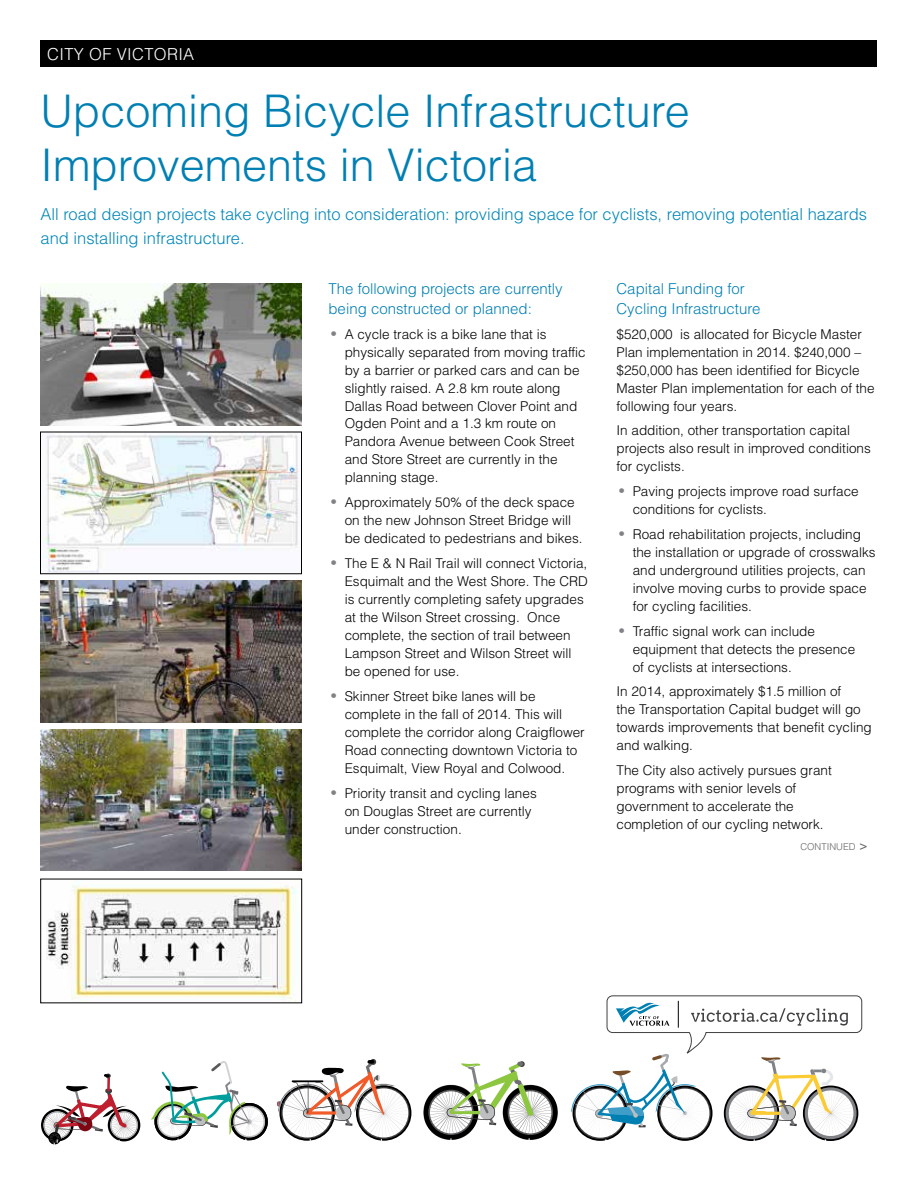
<style>
.page{position:relative;width:918px;height:1188px;background:#fff}
.page>*{position:absolute;margin:0;border:0;box-sizing:border-box;transform-origin:0 0}
.t1{font:300 45px/54px "Helvetica LT Std";color:#007fb3}
.t2{font:300 16.5px/24px "Helvetica LT Std";color:#0087b9}
.t3{font:300 16.5px "Helvetica LT Std";color:#fff}
.t4{font:300 15px/19.5px "Helvetica LT Std";color:#007fb3}
.t5{font:300 13.5px/18px "Helvetica LT Std";color:#000}
.t6{font:300 9.45px "Helvetica LT Std";color:#636466}
.s1{font-weight:400;font-size:15px;color:#808285}
.s2{font-weight:400;font-size:13.5px}
</style>
<div class="page">
<div style="left:40px;top:40px;width:838px;height:28px;background:#000"></div>
<img style="left:40px;top:580px;width:262px;height:142px">
<img style="left:40px;top:284px;width:261px;height:141px">
<img style="left:40px;top:729px;width:262px;height:142px">
<img style="left:46px;top:885px;width:251px;height:116px">
<div style="left:40px;top:879px;width:262px;height:124px;border:1px solid #000"></div>
<img style="left:42px;top:434px;width:257px;height:138px">
<div style="left:40px;top:432px;width:262px;height:142px;border:1px solid #000"></div>
<svg style="left:41px;top:1073px;width:100px;height:72px"></svg>
<svg style="left:277px;top:1059px;width:135px;height:82px"></svg>
<svg style="left:423px;top:1061px;width:135px;height:79px"></svg>
<svg style="left:571px;top:995px;width:291px;height:146px"></svg>
<svg style="left:150px;top:1061px;width:118px;height:80px"></svg>
<p class="t3" style="left:47px;top:44px;width:81px">city of victoria</p>
<h1 class="t1" style="left:40px;top:83px;width:651px">Upcoming Bicycle Infrastructure<br>Improvements in Victoria</h1>
<p class="t2" style="left:40px;top:202px;width:828px">All road design projects take cycling into consideration: providing space for cyclists, removing potential hazards and installing infrastructure.</p>
<p class="t4" style="left:328px;top:279px;width:236px">The following projects are currently being constructed or planned:</p>
<p class="t5" style="left:345px;top:325px;width:243px;text-indent:-14px"><span class="s1">•</span> A cycle track is a bike lane that is physically separated from moving traffic by a barrier or parked cars and can be slightly raised. A 2.8 km route along Dallas Road between Clover Point and Ogden Point and a 1.3 km route on Pandora Avenue between Cook Street and Store Street are currently in the planning stage.</p>
<p class="t5" style="left:345px;top:493px;width:239px;text-indent:-14px"><span class="s1">•</span> Approximately 50% of the deck space on the new Johnson Street Bridge will be dedicated to pedestrians and bikes.</p>
<p class="t5" style="left:345px;top:554px;width:245px;text-indent:-14px"><span class="s1">•</span> The E &amp; N Rail Trail will connect Victoria, Esquimalt and the West Shore. The CRD is currently completing safety upgrades at the Wilson Street crossing. Once complete, the section of trail between Lampson Street and Wilson Street will be opened for use.</p>
<p class="t5" style="left:345px;top:687px;width:242px;text-indent:-14px"><span class="s1">•</span> Skinner Street bike lanes will be complete in the fall of 2014. This will complete the corridor along Craigflower Road connecting downtown Victoria to Esquimalt, View Royal and Colwood.</p>
<p class="t5" style="left:345px;top:784px;width:194px;text-indent:-14px"><span class="s1">•</span> Priority transit and cycling lanes on Douglas Street are currently under construction.</p>
<p class="t4" style="left:616px;top:279px;width:145px">Capital Funding for<br>Cycling Infrastructure</p>
<p class="t5" style="left:616px;top:325px;width:260px">$520,000 is allocated for Bicycle Master Plan implementation in 2014. $240,000 – $250,000 has been identified for Bicycle Master Plan implementation for each of the following four years.</p>
<p class="t5" style="left:616px;top:421px;width:256px">In addition, other transportation capital projects also result in improved conditions for cyclists.</p>
<p class="t5" style="left:633px;top:482px;width:228px;text-indent:-14px"><span class="s1">•</span> Paving projects improve road surface conditions for cyclists.</p>
<p class="t5" style="left:633px;top:525px;width:244px;text-indent:-14px"><span class="s1">•</span> Road rehabilitation projects, including the installation or upgrade of crosswalks and underground utilities projects, can involve moving curbs to provide space for cycling facilities.</p>
<p class="t5" style="left:633px;top:622px;width:224px;text-indent:-14px"><span class="s1">•</span> Traffic signal work can include equipment that detects the presence of cyclists at intersections.</p>
<p class="t5" style="left:616px;top:682px;width:257px">In 2014, approximately $1.5 million of<br>the Transportation Capital budget will go towards improvements that benefit cycling and walking.</p>
<p class="t5" style="left:616px;top:761px;width:217px">The City also actively pursues grant programs with senior levels of government to accelerate the completion of our cycling network.</p>
<p class="t6" style="left:800px;top:841px;width:68px">CONTINUED <span class="s2">&gt;</span></p>
</div>
